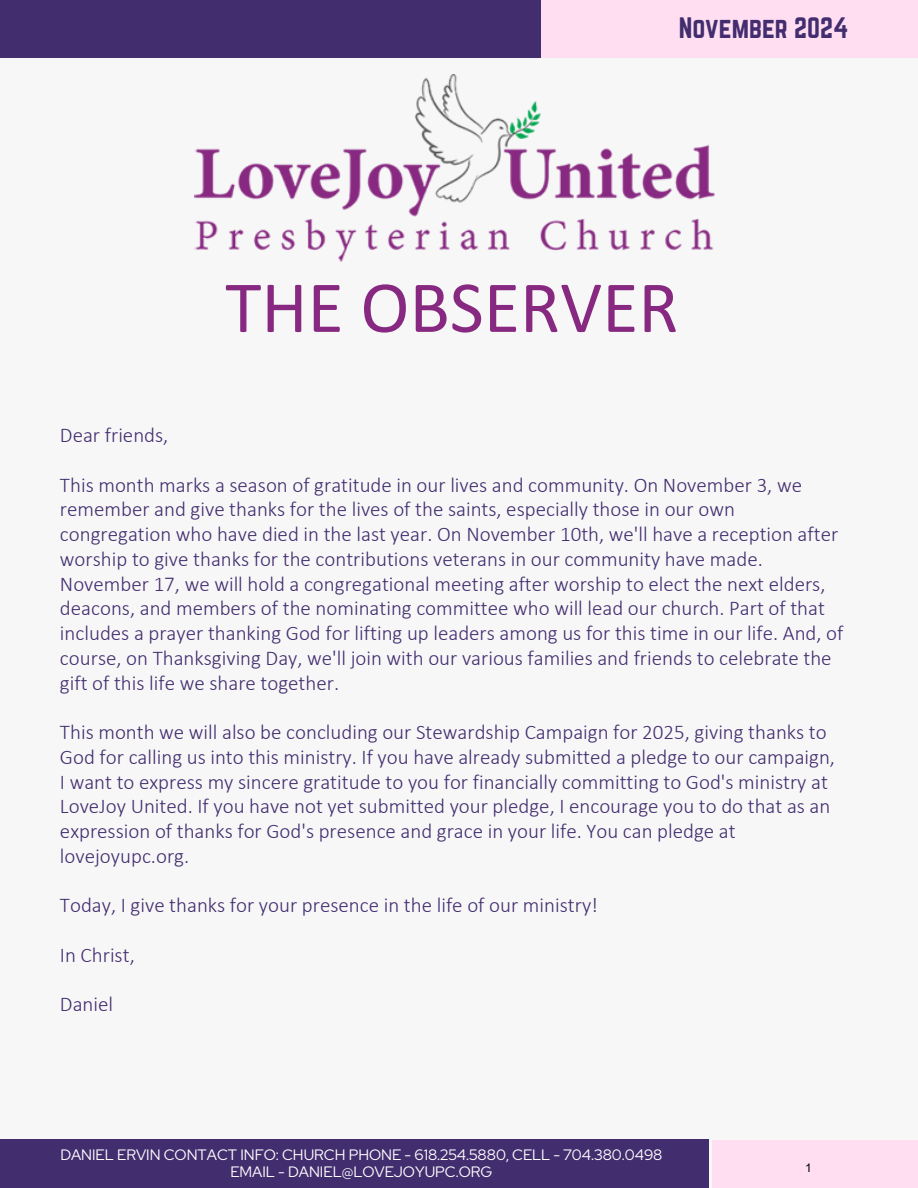
<style>
.page{position:relative;width:918px;height:1188px;background:#f7f7f7}
.page>*{position:absolute;margin:0;border:0;box-sizing:border-box;transform-origin:0 0}
.t1{font:74.1px "Calibri";color:#882981}
.t2{font:25.8px "Norwester";color:#422d6f}
.t3{font:300 21px/24.8px "Calibri";color:#422d6f}
.t4{font:15px/16.8px "Red Hat Display";color:#fff;text-align:center}
.t5{font:12px "Arial";color:#000}
</style>
<div class="page">
<div style="left:0;top:0;width:637px;height:58px;background:#422d6f"></div>
<div style="left:542px;top:0;width:376px;height:58px;background:#ffdef2"></div>
<div style="left:0;top:1140px;width:709px;height:48px;background:#422d6f"></div>
<div style="left:712px;top:1140px;width:206px;height:48px;background:#ffdef2"></div>
<img style="left:195px;top:74px;width:520px;height:188px">
<h3 class="t2" style="left:679px;top:12px;width:171px">November 2024</h3>
<p class="t1" style="left:225px;top:256px;width:455px">THE OBSERVER</p>
<p class="t3" style="left:60px;top:423px;width:110px">Dear friends,</p>
<p class="t3" style="left:60px;top:472px;width:785px">This month marks a season of gratitude in our lives and community. On November 3, we remember and give thanks for the lives of the saints, especially those in our own congregation who have died in the last year. On November 10th, we'll have a reception after worship to give thanks for the contributions veterans in our community have made.<br>November 17, we will hold a congregational meeting after worship to elect the next elders, deacons, and members of the nominating committee who will lead our church. Part of that includes a prayer thanking God for lifting up leaders among us for this time in our life. And, of course, on Thanksgiving Day, we'll join with our various families and friends to celebrate the gift of this life we share together.</p>
<p class="t3" style="left:60px;top:720px;width:777px">This month we will also be concluding our Stewardship Campaign for 2025, giving thanks to God for calling us into this ministry. If you have already submitted a pledge to our campaign, I want to express my sincere gratitude to you for financially committing to God's ministry at LoveJoy United. If you have not yet submitted your pledge, I encourage you to do that as an expression of thanks for God's presence and grace in your life. You can pledge at lovejoyupc.org.</p>
<p class="t3" style="left:60px;top:893px;width:540px">Today, I give thanks for your presence in the life of our ministry!</p>
<p class="t3" style="left:60px;top:942px;width:76px">In Christ,</p>
<p class="t3" style="left:60px;top:992px;width:55px">Daniel</p>
<h3 class="t4" style="left:60px;top:1147px;width:604px">DANIEL ERVIN CONTACT INFO: CHURCH PHONE - 618.254.5880, CELL - 704.380.0498<br>EMAIL - DANIEL@LOVEJOYUPC.ORG</h3>
<p class="t5" style="left:805px;top:1160px;width:8px">1</p>
</div>
